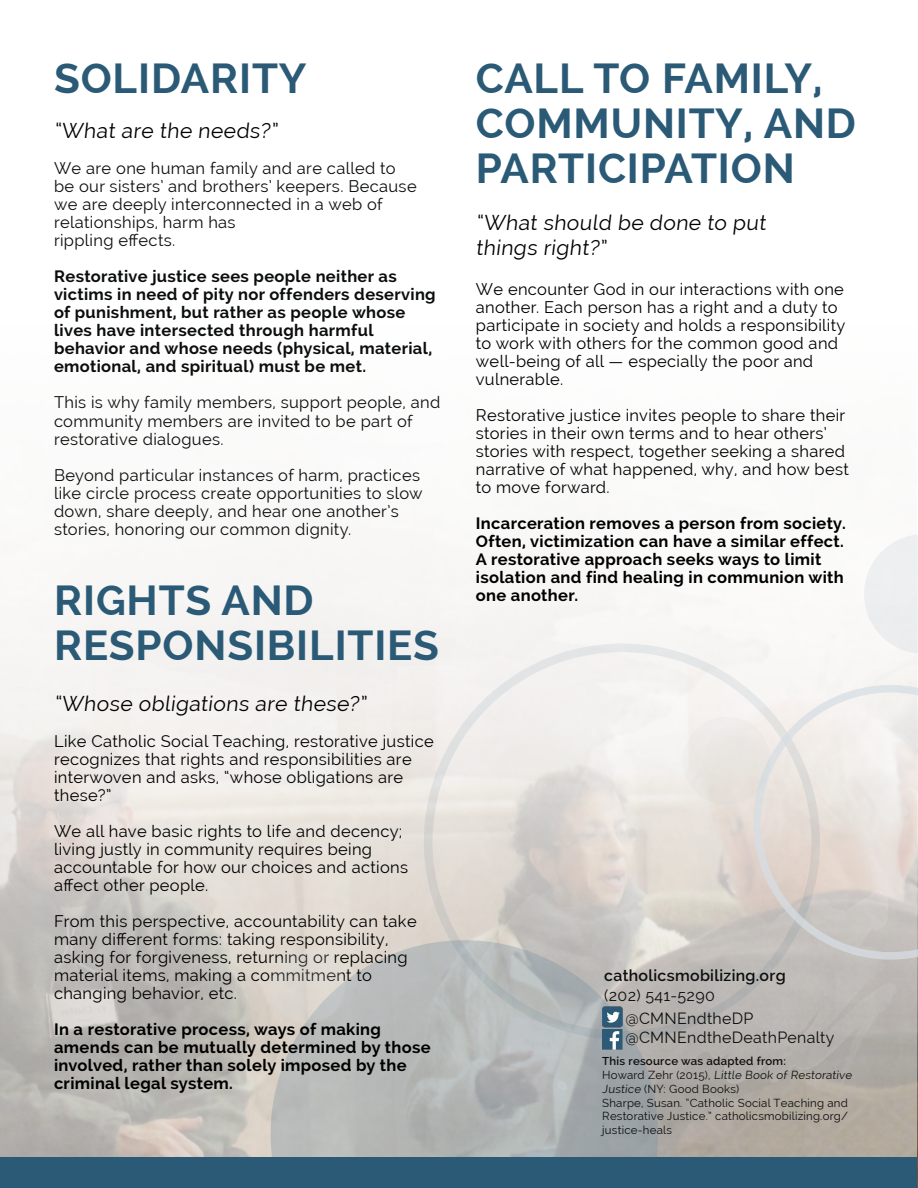
<style>
.page{position:relative;width:918px;height:1188px;background:#fff}
.page>*{position:absolute;margin:0;border:0;box-sizing:border-box;transform-origin:0 0}
.t1{font:700 42px/45px "Raleway";letter-spacing:.02em;color:#2a5a76}
.t2{font:21px/25.2px "Raleway";color:#000}
.t3{font:16.5px/18px "Raleway";letter-spacing:.02em;color:#000}
.t4{font:16.5px/18px "Raleway";letter-spacing:.02em;color:#0c0e0e}
.t5{font:700 16.5px/18px "Raleway";letter-spacing:.02em;color:#000}
.t6{font:700 16.5px/18px "Raleway";letter-spacing:.02em;color:#0c0e0e}
.t7{font:15.9px "Raleway";letter-spacing:.02em;color:#0c0e0e}
.t8{font:600 15.9px "Raleway";letter-spacing:.02em;color:#0c0e0e}
.t9{font:11.4px/13.6px "Raleway";letter-spacing:.02em;color:#0c0e0e}
.t10{font:600 11.4px "Raleway";letter-spacing:.02em;color:#0c0e0e}
</style>
<div class="page">
<svg style="left:271px;top:940px;width:387px;height:217px;background:#b5b8b7"></svg>
<svg style="left:864px;top:534px;width:54px;height:120px"></svg>
<svg style="left:271px;top:949px;width:74px;height:74px;background:#d8d4ce"></svg>
<svg style="left:753px;top:685px;width:165px;height:275px;background:#e1dcd8"></svg>
<div style="left:683px;top:717px;width:88px;height:87px;background:#e9e5e1;border-radius:50%"></div>
<div style="left:0;top:1157px;width:916px;height:31px;background:#2a5a76"></div>
<img style="left:603px;top:1029px;width:21px;height:20px">
<img style="left:603px;top:1007px;width:20px;height:20px">
<h1 class="t1" style="left:54px;top:56px;width:254px">SOLIDARITY</h1>
<p class="t2" style="left:54px;top:118px;width:228px">“What are the needs?”</p>
<p class="t4" style="left:54px;top:160px;width:364px">We are one human family and are called to be our sisters’ and brothers’ keepers. Because we are deeply interconnected in a web of relationships, harm has<br>rippling effects.</p>
<p class="t6" style="left:54px;top:268px;width:383px">Restorative justice sees people neither as victims in need of pity nor offenders deserving of punishment, but rather as people whose lives have intersected through harmful behavior and whose needs (physical, material, emotional, and spiritual) must be met.</p>
<p class="t4" style="left:54px;top:394px;width:388px">This is why family members, support people, and community members are invited to be part of restorative dialogues.</p>
<p class="t4" style="left:54px;top:466px;width:370px">Beyond particular instances of harm, practices like circle process create opportunities to slow down, share deeply, and hear one another’s stories, honoring our common dignity.</p>
<h1 class="t1" style="left:54px;top:578px;width:386px">RIGHTS AND<br>RESPONSIBILITIES</h1>
<p class="t2" style="left:54px;top:691px;width:317px">“Whose obligations are these?”</p>
<p class="t3" style="left:54px;top:732px;width:381px">Like Catholic Social Teaching, restorative justice recognizes that rights and responsibilities are interwoven and asks, “whose obligations are these?”</p>
<p class="t3" style="left:54px;top:822px;width:356px">We all have basic rights to life and decency; living justly in community requires being accountable for how our choices and actions affect other people.</p>
<p class="t3" style="left:54px;top:912px;width:364px">From this perspective, accountability can take many different forms: taking responsibility, asking for forgiveness, returning or replacing material items, making a commitment to changing behavior, etc.</p>
<p class="t5" style="left:54px;top:1020px;width:378px">In a restorative process, ways of making amends can be mutually determined by those involved, rather than solely imposed by the criminal legal system.</p>
<h1 class="t1" style="left:476px;top:56px;width:382px">CALL TO FAMILY,<br>COMMUNITY, AND<br>PARTICIPATION</h1>
<p class="t2" style="left:476px;top:210px;width:294px">“What should be done to put things right?”</p>
<p class="t3" style="left:476px;top:280px;width:371px">We encounter God in our interactions with one another. Each person has a right and a duty to participate in society and holds a responsibility to work with others for the common good and well-being of all — especially the poor and vulnerable.</p>
<p class="t3" style="left:476px;top:406px;width:374px">Restorative justice invites people to share their stories in their own terms and to hear others’ stories with respect, together seeking a shared narrative of what happened, why, and how best to move forward.</p>
<p class="t5" style="left:476px;top:514px;width:371px">Incarceration removes a person from society.<br>Often, victimization can have a similar effect.<br>A restorative approach seeks ways to limit isolation and find healing in communion with one another.</p>
<p class="t8" style="left:604px;top:967px;width:183px">catholicsmobilizing.org</p>
<p class="t7" style="left:604px;top:986px;width:112px">(202) 541-5290</p>
<p class="t7" style="left:626px;top:1028px;width:210px">@CMNEndtheDeathPenalty</p>
<p class="t7" style="left:626px;top:1009px;width:129px">@CMNEndtheDP</p>
<p class="t10" style="left:602px;top:1055px;width:185px">This resource was adapted from:</p>
<p class="t9" style="left:602px;top:1068px;width:253px">Howard Zehr (2015), Little Book of Restorative Justice (NY: Good Books)<br>Sharpe, Susan. “Catholic Social Teaching and Restorative Justice.” catholicsmobilizing.org/ justice-heals</p>
</div>
